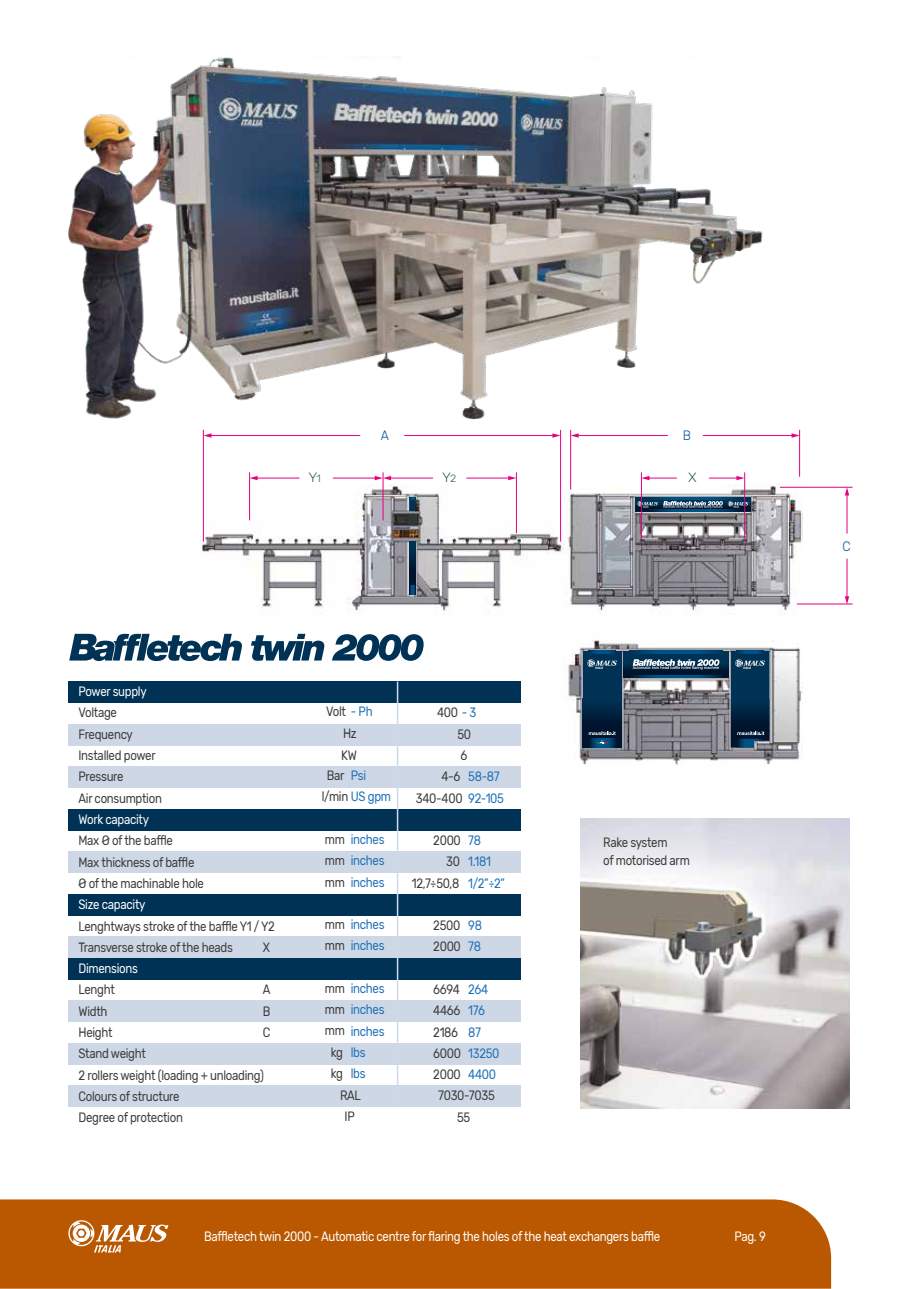
<style>
.page{position:relative;width:919px;height:1289px;background:#fff}
.page>*{position:absolute;margin:0;border:0;box-sizing:border-box;transform-origin:0 0}
.t1{font:13.5px/21.3px "Rubik";letter-spacing:-.025em;color:#3c3c3b;scale:.85 1}
.t2{font:13.5px/21.3px "Rubik";letter-spacing:-.025em;color:#1d71b8;scale:.85 1}
.t3{font:13.5px "Rubik";letter-spacing:-.025em;color:#fff;scale:.85 1}
.t4{font:300 13.5px "Rubik";color:#326259;scale:1.04 1}
.t5{font:300 13.5px "Rubik";color:#0051a0;scale:.93 1}
.s1{font-size:10.5px}
.s2{color:#1d71b8}
.s3{color:#3c3c3b}
</style>
<div class="page">
<img style="left:201px;top:485px;width:601px;height:280px">
<svg style="left:635px;top:497px;width:115px;height:5px"></svg>
<svg style="left:635px;top:502px;width:115px;height:9px"></svg>
<svg style="left:646px;top:497px;width:93px;height:2px"></svg>
<svg style="left:646px;top:509px;width:93px;height:2px"></svg>
<svg style="left:637px;top:501px;width:85px;height:7px"></svg>
<svg style="left:728px;top:501px;width:20px;height:6px"></svg>
<svg style="left:69px;top:633px;width:173px;height:28px"></svg>
<svg style="left:251px;top:633px;width:73px;height:27px"></svg>
<svg style="left:332px;top:634px;width:91px;height:27px"></svg>
<div style="left:68px;top:724px;width:133px;height:21px;background:#ced7e5"></div>
<div style="left:201px;top:724px;width:320px;height:21px;background:#ced7e5"></div>
<div style="left:68px;top:851px;width:453px;height:22px;background:#ced7e5"></div>
<div style="left:68px;top:936px;width:453px;height:22px;background:#ced7e5"></div>
<div style="left:68px;top:1000px;width:453px;height:21px;background:#ced7e5"></div>
<div style="left:68px;top:1043px;width:453px;height:21px;background:#ced7e5"></div>
<div style="left:68px;top:1085px;width:453px;height:21px;background:#ced7e5"></div>
<div style="left:68px;top:766px;width:453px;height:21px;background:#ced7e5"></div>
<div style="left:68px;top:681px;width:453px;height:21px;background:#003255"></div>
<div style="left:68px;top:809px;width:453px;height:21px;background:#003255"></div>
<div style="left:68px;top:894px;width:453px;height:21px;background:#003255"></div>
<div style="left:68px;top:958px;width:453px;height:21px;background:#003255"></div>
<hr style="left:397px;top:681px;width:1px;height:425px;background:#ccdcee">
<hr style="left:203px;top:430px;width:1px;height:111px;background:#e6007d">
<hr style="left:560px;top:430px;width:1px;height:111px;background:#e6007d">
<hr style="left:516px;top:472px;width:1px;height:61px;background:#e6007d">
<hr style="left:382px;top:472px;width:1px;height:48px;background:#e6007d">
<hr style="left:570px;top:430px;width:1px;height:59px;background:#e6007d">
<hr style="left:799px;top:430px;width:1px;height:47px;background:#e6007d">
<hr style="left:404px;top:435px;width:150px;height:1px;background:#e6007d">
<svg style="left:552px;top:433px;width:8px;height:4px"></svg>
<hr style="left:466px;top:477px;width:43px;height:1px;background:#e6007d">
<svg style="left:508px;top:476px;width:8px;height:4px"></svg>
<hr style="left:389px;top:477px;width:44px;height:1px;background:#e6007d">
<hr style="left:210px;top:435px;width:150px;height:1px;background:#e6007d">
<svg style="left:203px;top:433px;width:8px;height:4px"></svg>
<hr style="left:702px;top:435px;width:91px;height:1px;background:#e6007d">
<svg style="left:791px;top:433px;width:8px;height:4px"></svg>
<hr style="left:577px;top:435px;width:90px;height:1px;background:#e6007d">
<svg style="left:570px;top:433px;width:8px;height:4px"></svg>
<hr style="left:846px;top:558px;width:1px;height:39px;background:#e6007d">
<svg style="left:844px;top:596px;width:5px;height:7px"></svg>
<hr style="left:846px;top:494px;width:1px;height:39px;background:#e6007d">
<svg style="left:845px;top:488px;width:4px;height:7px"></svg>
<hr style="left:779px;top:487px;width:73px;height:1px;background:#e6007d">
<hr style="left:796px;top:603px;width:56px;height:1px;background:#e6007d">
<hr style="left:249px;top:472px;width:1px;height:48px;background:#e6007d">
<hr style="left:333px;top:477px;width:43px;height:1px;background:#e6007d">
<svg style="left:375px;top:476px;width:16px;height:4px"></svg>
<hr style="left:256px;top:477px;width:43px;height:1px;background:#e6007d">
<svg style="left:249px;top:476px;width:8px;height:4px"></svg>
<hr style="left:744px;top:472px;width:1px;height:66px;background:#e6007d">
<hr style="left:641px;top:472px;width:1px;height:66px;background:#e6007d">
<svg style="left:709px;top:476px;width:35px;height:4px"></svg>
<svg style="left:641px;top:476px;width:35px;height:4px"></svg>
<div style="left:409px;top:541px;width:6px;height:53px;background:#003255"></div>
<svg style="left:409px;top:553px;width:6px;height:32px"></svg>
<svg style="left:409px;top:497px;width:6px;height:14px"></svg>
<svg style="left:409px;top:585px;width:6px;height:9px"></svg>
<svg style="left:730px;top:650px;width:39px;height:97px;background:#103756"></svg>
<div style="left:582px;top:650px;width:39px;height:97px;background:#003255"></div>
<div style="left:582px;top:699px;width:39px;height:48px;background:linear-gradient(to bottom,#002c4c,#000d24)"></div>
<svg style="left:591px;top:650px;width:24px;height:3px"></svg>
<svg style="left:588px;top:744px;width:27px;height:3px"></svg>
<svg style="left:587px;top:659px;width:30px;height:10px"></svg>
<svg style="left:588px;top:731px;width:27px;height:13px"></svg>
<div style="left:623px;top:650px;width:105px;height:27px;background:#003255"></div>
<svg style="left:623px;top:662px;width:105px;height:15px"></svg>
<svg style="left:635px;top:650px;width:84px;height:3px"></svg>
<svg style="left:629px;top:675px;width:94px;height:2px"></svg>
<svg style="left:632px;top:659px;width:87px;height:10px"></svg>
<svg style="left:394px;top:526px;width:24px;height:3px"></svg>
<img style="left:69px;top:57px;width:694px;height:362px">
<div style="left:0;top:1199px;width:831px;height:89px;background:#ba5802"></div>
<svg style="left:68px;top:1220px;width:100px;height:32px"></svg>
<img style="left:580px;top:819px;width:269px;height:288px">
<p class="t5" style="left:381px;top:428px;width:10px">A</p>
<p class="t5" style="left:682px;top:428px;width:10px">B</p>
<p class="t4" style="left:308px;top:470px;width:13px">Y<span class="s1">1</span></p>
<p class="t4" style="left:442px;top:470px;width:15px">Y<span class="s1">2</span></p>
<p class="t4" style="left:688px;top:470px;width:10px">X</p>
<p class="t3" style="left:78px;top:683px;width:82px">Power supply</p>
<p class="t1" style="left:78px;top:702px;width:100px">Voltage<br>Frequency<br>Installed power<br>Pressure<br>Air consumption</p>
<p class="t3" style="left:78px;top:811px;width:84px">Work capacity</p>
<p class="t1" style="left:78px;top:830px;width:149px">Max Ø of the baffle<br>Max thickness of baffle<br>Ø of the machinable hole</p>
<p class="t3" style="left:78px;top:897px;width:80px">Size capacity</p>
<p class="t1" style="left:78px;top:915px;width:232px">Lenghtways stroke of the baffle Y1 / Y2<br>Transverse stroke of the heads</p>
<p class="t1" style="left:263px;top:936px;width:10px">X</p>
<p class="t3" style="left:78px;top:960px;width:72px">Dimensions</p>
<p class="t1" style="left:78px;top:979px;width:44px">Lenght</p>
<p class="t1" style="left:263px;top:979px;width:11px">A</p>
<p class="t1" style="left:78px;top:1000px;width:36px">Width</p>
<p class="t1" style="left:263px;top:1000px;width:11px">B</p>
<p class="t1" style="left:78px;top:1022px;width:42px">Height</p>
<p class="t1" style="left:263px;top:1022px;width:10px">C</p>
<p class="t1" style="left:78px;top:1043px;width:220px">Stand weight<br>2 rollers weight (loading + unloading)<br>Colours of structure<br>Degree of protection</p>
<p class="t1" style="left:326px;top:701px;width:56px">Volt <span class="s2">- Ph</span></p>
<p class="t1" style="left:437px;top:702px;width:48px">400 <span class="s2">- 3</span></p>
<p class="t1" style="left:341px;top:723px;width:20px">Hz<br>KW</p>
<p class="t1" style="left:457px;top:723px;width:18px">50<br>6</p>
<p class="t2" style="left:322px;top:765px;width:83px;text-align:center">Psi<br><span class="s3">l/min</span> US gpm</p>
<p class="t2" style="left:325px;top:829px;width:72px"><span class="s3">mm</span> inches</p>
<p class="t1" style="left:327px;top:765px;width:22px">Bar</p>
<p class="t2" style="left:325px;top:850px;width:72px"><span class="s3">mm</span> inches <span class="s3">mm</span> inches</p>
<p class="t2" style="left:325px;top:914px;width:72px"><span class="s3">mm</span> inches <span class="s3">mm</span> inches</p>
<p class="t2" style="left:325px;top:977px;width:72px"><span class="s3">mm</span> inches</p>
<p class="t2" style="left:325px;top:999px;width:72px"><span class="s3">mm</span> inches</p>
<p class="t2" style="left:325px;top:1020px;width:72px"><span class="s3">mm</span> inches</p>
<p class="t2" style="left:331px;top:1041px;width:42px"><span class="s3">kg</span> lbs</p>
<p class="t2" style="left:331px;top:1063px;width:42px"><span class="s3">kg</span> lbs</p>
<p class="t1" style="left:344px;top:1106px;width:13px">IP</p>
<p class="t1" style="left:340px;top:1084px;width:26px">RAL</p>
<p class="t2" style="left:416px;top:766px;width:105px;text-indent:25px"><span class="s3">4-6</span> 58-87<br><span class="s3">340-400</span> 92-105</p>
<p class="t1" style="left:433px;top:830px;width:58px">2000 <span class="s2">78</span></p>
<p class="t2" style="left:412px;top:851px;width:111px;text-indent:34px"><span class="s3">30</span> 1.181<br><span class="s3">12,7÷50,8</span> 1/2”÷2”</p>
<p class="t1" style="left:433px;top:915px;width:59px">2500 <span class="s2">98</span></p>
<p class="t1" style="left:433px;top:936px;width:58px">2000 <span class="s2">78</span></p>
<p class="t1" style="left:433px;top:978px;width:79px">6694 <span class="s2">264<br></span>4466 <span class="s2">176<br></span>2186 <span class="s2">87<br></span>6000 <span class="s2">13250<br></span>2000 <span class="s2">4400</span></p>
<p class="t1" style="left:438px;top:1084px;width:68px">7030-7035</p>
<p class="t1" style="left:457px;top:1106px;width:17px">55</p>
<p class="t1" style="left:603px;top:834px;width:103px;line-height:18px">Rake system<br>of motorised arm</p>
<p class="t3" style="left:204px;top:1228px;width:538px">Baffletech twin 2000 - Automatic centre for flaring the holes of the heat exchangers baffle</p>
<p class="t3" style="left:734px;top:1228px;width:38px">Pag. 9</p>
<p class="t5" style="left:842px;top:539px;width:10px">C</p>
</div>
